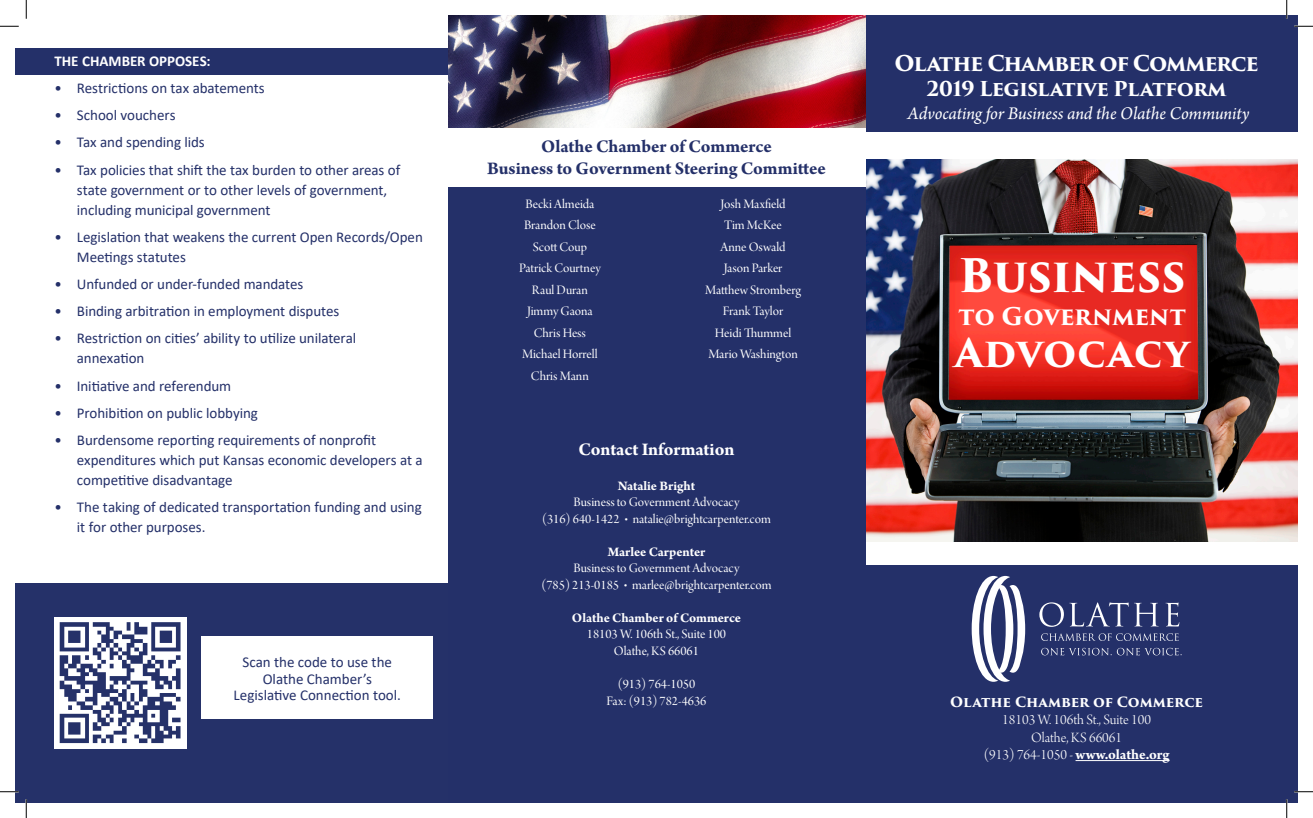
<style>
.page{position:relative;width:1313px;height:818px;background:#fff}
.page>*{position:absolute;margin:0;border:0;box-sizing:border-box;transform-origin:0 0}
.t1{font:700 45px "Trajan Pro 3";letter-spacing:-.01em;color:#fff}
.t2{font:700 38.75px "Trajan Pro 3";letter-spacing:.005em;color:#fff}
.t3{font:700 23.75px "Trajan Pro 3";letter-spacing:-.005em;color:#fff}
.t4{font:700 21.25px "Trajan Pro 3";letter-spacing:-.06em;color:#fff}
.t5{font:700 20px "Trajan Pro 3";letter-spacing:-.03em;color:#fff}
.t6{font:700 18.75px "Arno Pro";letter-spacing:-.005em;color:#243069}
.t7{font:italic 18.75px "Arno Pro";letter-spacing:-.005em;color:#fff}
.t8{font:700 18.75px "Arno Pro";letter-spacing:-.005em;color:#fff}
.t9{font:15px/20px "Calibri";letter-spacing:-.005em;color:#243069}
.t10{font:15px "Arno Pro Light Display";color:#fff}
.t11{font:700 15px "Calibri";color:#fff}
.t12{font:13.75px "Arno Pro Display";color:#fff}
.t13{font:700 13.75px "Arno Pro";letter-spacing:-.005em;color:#fff}
.t14{font:700 13.75px "Trajan Pro 3";letter-spacing:-.01em;color:#fff}
.s1{font-family:"Arno Pro";font-weight:700}
</style>
<div class="page">
<div style="left:15px;top:48px;width:433px;height:26px;background:#243069"></div>
<div style="left:15px;top:583px;width:442px;height:219px;background:#253169"></div>
<div style="left:448px;top:15px;width:420px;height:787px;background:#243069"></div>
<img style="left:448px;top:15px;width:418px;height:113px">
<div style="left:438px;top:128px;width:428px;height:58px;background:#fff"></div>
<div style="left:866px;top:15px;width:432px;height:787px;background:#243069"></div>
<div style="left:866px;top:133px;width:432px;height:432px;background:#fff"></div>
<img style="left:866px;top:160px;width:432px;height:381px">
<svg style="left:971px;top:576px;width:54px;height:105px"></svg>
<svg style="left:1039px;top:602px;width:89px;height:24px"></svg>
<svg style="left:1134px;top:602px;width:24px;height:24px"></svg>
<svg style="left:1165px;top:602px;width:14px;height:24px"></svg>
<svg style="left:1041px;top:633px;width:137px;height:8px"></svg>
<svg style="left:1041px;top:647px;width:140px;height:8px"></svg>
<hr style="left:1075px;top:760px;width:94px;height:1px;background:#fff">
<img style="left:54px;top:618px;width:132px;height:130px">
<div style="left:202px;top:636px;width:231px;height:83px;background:#fff"></div>
<svg style="left:0;top:25px;width:19px;height:2px"></svg>
<svg style="left:1294px;top:25px;width:18px;height:2px"></svg>
<svg style="left:0;top:790px;width:19px;height:2px"></svg>
<svg style="left:1294px;top:790px;width:18px;height:2px"></svg>
<svg style="left:25px;top:0;width:2px;height:19px"></svg>
<svg style="left:25px;top:799px;width:2px;height:19px"></svg>
<svg style="left:1286px;top:0;width:1px;height:19px"></svg>
<svg style="left:1285px;top:799px;width:2px;height:19px"></svg>
<p class="t11" style="left:54px;top:50px;width:158px">THE CHAMBER OPPOSES:</p>
<p class="t9" style="left:54px;top:77px;width:212px">• Restrictions on tax abatements</p>
<p class="t9" style="left:54px;top:105px;width:123px">• School vouchers</p>
<p class="t9" style="left:54px;top:132px;width:152px">• Tax and spending lids</p>
<p class="t9" style="left:77px;top:159px;width:325px;text-indent:-22px">• Tax policies that shift the tax burden to other areas of state government or to other levels of government, including municipal government</p>
<p class="t9" style="left:77px;top:226px;width:347px;text-indent:-22px">• Legislation that weakens the current Open Records/Open<br>Meetings statutes</p>
<p class="t9" style="left:54px;top:273px;width:250px">• Unfunded or under-funded mandates</p>
<p class="t9" style="left:54px;top:301px;width:286px">• Binding arbitration in employment disputes</p>
<p class="t9" style="left:77px;top:328px;width:281px;text-indent:-22px">• Restriction on cities’ ability to utilize unilateral annexation</p>
<p class="t9" style="left:54px;top:375px;width:178px">• Initiative and referendum</p>
<p class="t9" style="left:54px;top:402px;width:205px">• Prohibition on public lobbying</p>
<p class="t9" style="left:77px;top:429px;width:347px;text-indent:-22px">• Burdensome reporting requirements of nonprofit expenditures which put Kansas economic developers at a competitive disadvantage</p>
<p class="t9" style="left:77px;top:497px;width:346px;text-indent:-22px">• The taking of dedicated transportation funding and using it for other purposes.</p>
<p class="t9" style="left:234px;top:653px;width:169px;line-height:16.2px;text-align:center">Scan the code to use the<br>Olathe Chamber’s<br>Legislative Connection tool.</p>
<p class="t6" style="left:541px;top:135px;width:232px">Olathe Chamber of Commerce</p>
<p class="t6" style="left:487px;top:158px;width:340px">Business to Government Steering Committee</p>
<p class="t12" style="left:525px;top:196px;width:71px">Becki Almeida</p>
<p class="t12" style="left:524px;top:217px;width:73px">Brandon Close</p>
<p class="t12" style="left:533px;top:239px;width:56px">Scott Coup</p>
<p class="t12" style="left:519px;top:260px;width:83px">Patrick Courtney</p>
<p class="t12" style="left:532px;top:282px;width:57px">Raul Duran</p>
<p class="t12" style="left:527px;top:303px;width:67px">Jimmy Gaona</p>
<p class="t12" style="left:534px;top:325px;width:54px">Chris Hess</p>
<p class="t12" style="left:522px;top:346px;width:77px">Michael Horrell</p>
<p class="t12" style="left:531px;top:368px;width:59px">Chris Mann</p>
<p class="t12" style="left:720px;top:196px;width:67px">Josh Maxfield</p>
<p class="t12" style="left:724px;top:217px;width:59px">Tim McKee</p>
<p class="t12" style="left:720px;top:239px;width:66px">Anne Oswald</p>
<p class="t12" style="left:724px;top:260px;width:60px">Jason Parker</p>
<p class="t12" style="left:705px;top:282px;width:97px">Matthew Stromberg</p>
<p class="t12" style="left:723px;top:303px;width:62px">Frank Taylor</p>
<p class="t12" style="left:715px;top:325px;width:78px">Heidi Thummel</p>
<p class="t12" style="left:708px;top:346px;width:91px">Mario Washington</p>
<p class="t8" style="left:578px;top:439px;width:158px">Contact Information</p>
<p class="t13" style="left:618px;top:477px;width:79px">Natalie Bright</p>
<p class="t12" style="left:573px;top:495px;width:167px">Business to Government Advocacy</p>
<p class="t12" style="left:542px;top:511px;width:230px">(316) 640-1422 • natalie@brightcarpenter.com</p>
<p class="t13" style="left:607px;top:543px;width:99px">Marlee Carpenter</p>
<p class="t12" style="left:573px;top:561px;width:167px">Business to Government Advocacy</p>
<p class="t12" style="left:541px;top:577px;width:232px">(785) 213-0185 • marlee@brightcarpenter.com</p>
<p class="t13" style="left:572px;top:609px;width:170px">Olathe Chamber of Commerce</p>
<p class="t12" style="left:587px;top:627px;width:141px">18103 W. 106th St., Suite 100</p>
<p class="t12" style="left:614px;top:643px;width:87px">Olathe, KS 66061</p>
<p class="t12" style="left:617px;top:676px;width:79px">(913) 764-1050</p>
<p class="t12" style="left:606px;top:693px;width:101px">Fax: (913) 782-4636</p>
<p class="t4" style="left:894px;top:47px;width:366px">Olathe Chamber of Commerce</p>
<p class="t5" style="left:926px;top:74px;width:302px">2019 Legislative Platform</p>
<p class="t7" style="left:907px;top:102px;width:343px">Advocating for Business and the Olathe Community</p>
<p class="t1" style="left:958px;top:242px;width:229px">Business</p>
<p class="t3" style="left:958px;top:299px;width:229px">to Government</p>
<p class="t2" style="left:954px;top:324px;width:236px">Advocacy</p>
<p class="t14" style="left:950px;top:691px;width:254px">Olathe Chamber of Commerce</p>
<p class="t10" style="left:1002px;top:711px;width:150px">18103 W. 106th St., Suite 100</p>
<p class="t10" style="left:1031px;top:729px;width:92px">Olathe, KS 66061</p>
<p class="t10" style="left:983px;top:746px;width:187px">(913) 764-1050 - <span class="s1">www.olathe.org</span></p>
</div>
